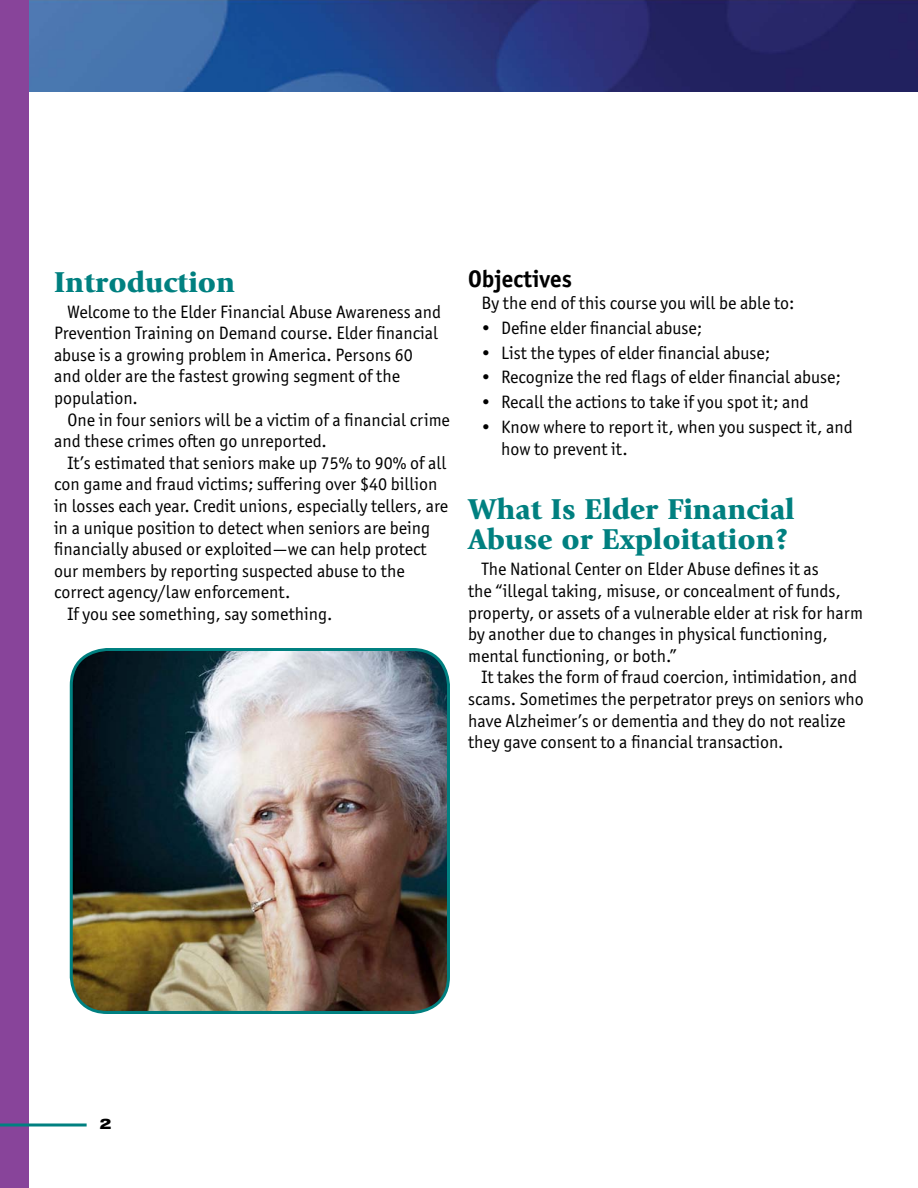
<style>
.page{position:relative;width:918px;height:1188px;background:#fff}
.page>*{position:absolute;margin:0;border:0;box-sizing:border-box;transform-origin:0 0}
.t1{font:900 30px/30px "Giovanni";color:#008080}
.t2{font:700 24px "Officina Sans ITC Std";color:#000}
.t3{font:18px/21.6px "Officina Sans ITC Std";color:#000}
.t4{font:700 expanded 15px "Akzidenz Grotesk Std";color:#000}
</style>
<div class="page">
<img style="left:28px;top:0;width:890px;height:92px">
<div style="left:0;top:0;width:28px;height:1188px;background:#88449a"></div>
<hr style="left:0;top:1124px;width:87px;height:2px;background:#008080">
<img style="left:71px;top:650px;width:377px;height:362px">
<div style="left:70px;top:648px;width:380px;height:366px;border:3px solid #008080;border-radius:36px"></div>
<h1 class="t1" style="left:54px;top:267px;width:183px">Introduction</h1>
<p class="t3" style="left:54px;top:301px;width:389px;text-indent:14px">Welcome to the Elder Financial Abuse Awareness and Prevention Training on Demand course. Elder financial abuse is a growing problem in America. Persons 60 and older are the fastest growing segment of the population.</p>
<p class="t3" style="left:54px;top:409px;width:397px;text-indent:14px">One in four seniors will be a victim of a financial crime and these crimes often go unreported.</p>
<p class="t3" style="left:68px;top:452px;width:381px">It’s estimated that seniors make up 75% to 90% of all</p>
<p class="t3" style="left:54px;top:474px;width:385px">con game and fraud victims; suffering over $40 billion</p>
<p class="t3" style="left:54px;top:495px;width:396px">in losses each year. Credit unions, especially tellers, are</p>
<p class="t3" style="left:54px;top:517px;width:378px">in a unique position to detect when seniors are being</p>
<p class="t3" style="left:54px;top:538px;width:374px">financially abused or exploited -—we can help protect</p>
<p class="t3" style="left:54px;top:560px;width:352px">our members by reporting suspected abuse to the</p>
<p class="t3" style="left:54px;top:582px;width:238px">correct agency/law enforcement.</p>
<p class="t3" style="left:68px;top:603px;width:267px">If you see something, say something.</p>
<h2 class="t2" style="left:468px;top:264px;width:105px">Objectives</h2>
<p class="t3" style="left:482px;top:292px;width:314px">By the end of this course you will be able to:</p>
<p class="t3" style="left:482px;top:317px;width:222px">• Define elder financial abuse;</p>
<p class="t3" style="left:482px;top:342px;width:290px">• List the types of elder financial abuse;</p>
<p class="t3" style="left:482px;top:367px;width:361px">• Recognize the red flags of elder financial abuse;</p>
<p class="t3" style="left:482px;top:391px;width:329px">• Recall the actions to take if you spot it; and</p>
<p class="t3" style="left:501px;top:416px;width:353px;text-indent:-19px">• Know where to report it, when you suspect it, and how to prevent it.</p>
<h1 class="t1" style="left:468px;top:494px;width:328px">What Is Elder Financial<br>Abuse or Exploitation?</h1>
<p class="t3" style="left:468px;top:558px;width:397px;text-indent:14px">The National Center on Elder Abuse defines it as<br>the “illegal taking, misuse, or concealment of funds, property, or assets of a vulnerable elder at risk for harm by another due to changes in physical functioning, mental functioning, or both.”</p>
<p class="t3" style="left:468px;top:666px;width:397px;text-indent:14px">It takes the form of fraud coercion, intimidation, and scams. Sometimes the perpetrator preys on seniors who have Alzheimer’s or dementia and they do not realize they gave consent to a financial transaction.</p>
<p class="t4" style="left:99px;top:1115px;width:14px">2</p>
</div>
